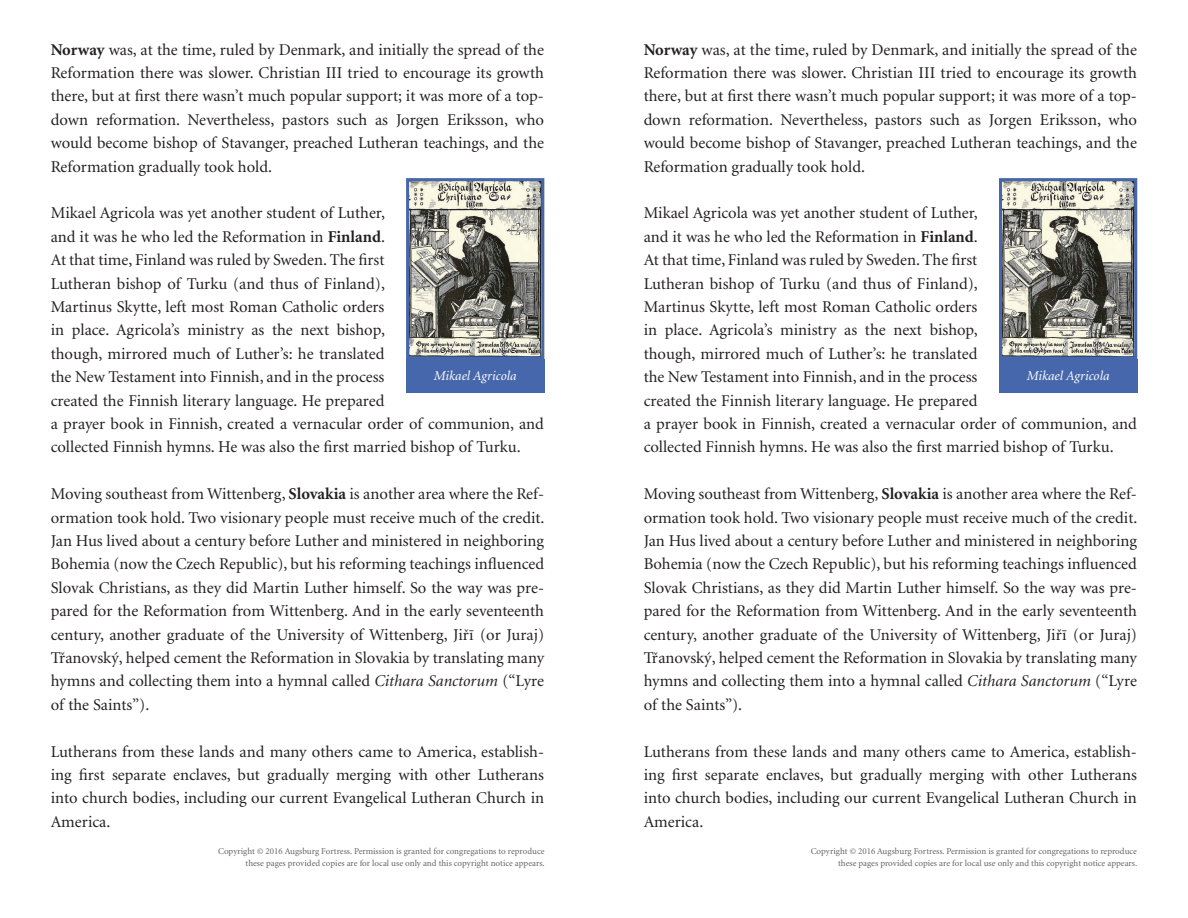
<style>
.page{position:relative;width:1188px;height:918px;background:#fff}
.page>*{position:absolute;margin:0;border:0;box-sizing:border-box;transform-origin:0 0}
.BODY_bulletin_insert{font:16.5px/23.4px "Minion";color:#231f20;text-align:justify}
.BODY_bulletin_insert-2{font:italic 13.5px "Minion";color:#fff}
.t1{font:9px/12px "Minion";color:#636366;text-align:right}
.s1{font-weight:700}
.s2{font-style:italic}
</style>
<div class="page">
<img style="left:410px;top:182px;width:130px;height:173px">
<div style="left:406px;top:178px;width:138px;height:181px;border:3px solid #4667ab"></div>
<div style="left:406px;top:360px;width:138px;height:33px;background:#4667ab"></div>
<img style="left:1003px;top:182px;width:130px;height:173px">
<div style="left:999px;top:178px;width:138px;height:181px;border:3px solid #4667ab"></div>
<div style="left:999px;top:360px;width:138px;height:33px;background:#4667ab"></div>
<p class="BODY_bulletin_insert" style="left:51px;top:38px;width:495px"><span class="s1">Norway</span> was, at the time, ruled by Denmark, and initially the spread of the Reformation there was slower. Christian III tried to encourage its growth there, but at first there wasn’t much popular support; it was more of a top&shy;down reformation. Nevertheless, pastors such as Jorgen Eriksson, who would become bishop of Stavanger, preached Lutheran teachings, and the Reformation gradually took hold.</p>
<p class="BODY_bulletin_insert" style="left:51px;top:202px;width:495px;text-align:left">Mikael Agricola was yet another student of Luther,<br>and it was he who led the Reformation in <span class="s1">Finland</span>.<br>At that time, Finland was ruled by Sweden. The first<br>Lutheran bishop of Turku (and thus of Finland),<br>Martinus Skytte, left most Roman Catholic orders<br>in place. Agricola’s ministry as the next bishop,<br>though, mirrored much of Luther’s: he translated<br>the New Testament into Finnish, and in the process<br>created the Finnish literary language. He prepared<br>a prayer book in Finnish, created a vernacular order of communion, and collected Finnish hymns. He was also the first married bishop of Turku.</p>
<p class="BODY_bulletin_insert" style="left:51px;top:483px;width:495px">Moving southeast from Wittenberg, <span class="s1">Slovakia</span> is another area where the Ref&shy;ormation took hold. Two visionary people must receive much of the credit.<br>Jan Hus lived about a century before Luther and ministered in neighboring Bohemia (now the Czech Republic), but his reforming teachings influenced Slovak Christians, as they did Martin Luther himself. So the way was pre&shy;pared for the Reformation from Wittenberg. And in the early seventeenth century, another graduate of the University of Wittenberg, Jirˇı¯ (or Juraj)<br>Trˇanovský, helped cement the Reformation in Slovakia by translating many hymns and collecting them into a hymnal called <span class="s2">Cithara Sanctorum</span> (“Lyre of the Saints”).</p>
<p class="BODY_bulletin_insert" style="left:51px;top:740px;width:495px">Lutherans from these lands and many others came to America, establish&shy;ing first separate enclaves, but gradually merging with other Lutherans into church bodies, including our current Evangelical Lutheran Church in America.</p>
<p class="BODY_bulletin_insert-2" style="left:434px;top:369px;width:84px">Mikael Agricola</p>
<p class="BODY_bulletin_insert" style="left:644px;top:38px;width:495px"><span class="s1">Norway</span> was, at the time, ruled by Denmark, and initially the spread of the Reformation there was slower. Christian III tried to encourage its growth there, but at first there wasn’t much popular support; it was more of a top&shy;down reformation. Nevertheless, pastors such as Jorgen Eriksson, who would become bishop of Stavanger, preached Lutheran teachings, and the Reformation gradually took hold.</p>
<p class="BODY_bulletin_insert" style="left:644px;top:202px;width:495px;text-align:left">Mikael Agricola was yet another student of Luther,<br>and it was he who led the Reformation in <span class="s1">Finland</span>.<br>At that time, Finland was ruled by Sweden. The first<br>Lutheran bishop of Turku (and thus of Finland),<br>Martinus Skytte, left most Roman Catholic orders<br>in place. Agricola’s ministry as the next bishop,<br>though, mirrored much of Luther’s: he translated<br>the New Testament into Finnish, and in the process<br>created the Finnish literary language. He prepared<br>a prayer book in Finnish, created a vernacular order of communion, and collected Finnish hymns. He was also the first married bishop of Turku.</p>
<p class="BODY_bulletin_insert" style="left:644px;top:483px;width:495px">Moving southeast from Wittenberg, <span class="s1">Slovakia</span> is another area where the Ref&shy;ormation took hold. Two visionary people must receive much of the credit.<br>Jan Hus lived about a century before Luther and ministered in neighboring Bohemia (now the Czech Republic), but his reforming teachings influenced Slovak Christians, as they did Martin Luther himself. So the way was pre&shy;pared for the Reformation from Wittenberg. And in the early seventeenth century, another graduate of the University of Wittenberg, Jirˇı¯ (or Juraj)<br>Trˇanovský, helped cement the Reformation in Slovakia by translating many hymns and collecting them into a hymnal called <span class="s2">Cithara Sanctorum</span> (“Lyre of the Saints”).</p>
<p class="BODY_bulletin_insert" style="left:644px;top:740px;width:495px">Lutherans from these lands and many others came to America, establish&shy;ing first separate enclaves, but gradually merging with other Lutherans into church bodies, including our current Evangelical Lutheran Church in America.</p>
<p class="BODY_bulletin_insert-2" style="left:1027px;top:369px;width:84px">Mikael Agricola</p>
<p class="t1" style="left:218px;top:846px;width:328px">Copyright © 2016 Augsburg Fortress. Permission is granted for congregations to reproduce these pages provided copies are for local use only and this copyright notice appears.</p>
<p class="t1" style="left:811px;top:846px;width:328px">Copyright © 2016 Augsburg Fortress. Permission is granted for congregations to reproduce these pages provided copies are for local use only and this copyright notice appears.</p>
</div>
